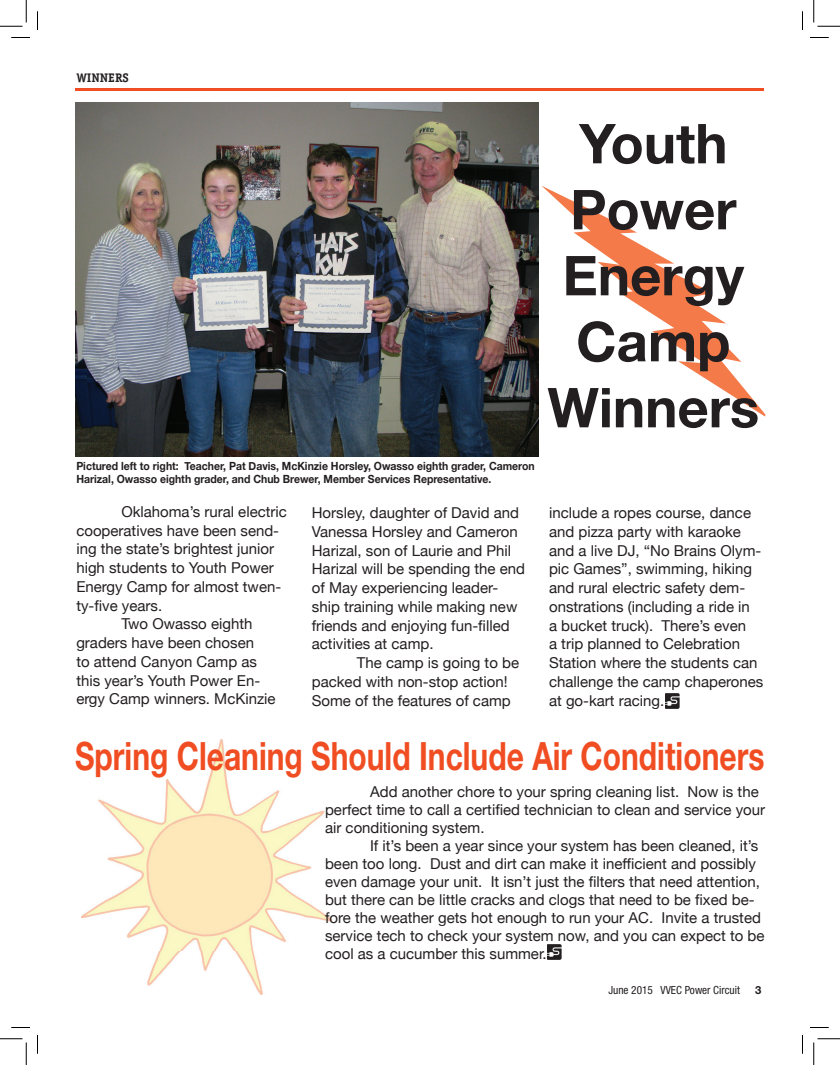
<style>
.page{position:relative;width:840px;height:1065px;background:#fff}
.page>*{position:absolute;margin:0;border:0;box-sizing:border-box;transform-origin:0 0}
.t1{font:700 55px/66px "Helvetica Neue LT Std";color:#231f20;text-align:center}
.t2{font:700 39px "Helvetica Neue LT Std";color:#f04d22;scale:.77 1}
.t3{font:15px/18.8px "Helvetica Neue";color:#231f20}
.t4{font:700 12.5px "Officina Serif";color:#231f20}
.t5{font:700 11.25px/13.5px "Helvetica Neue";color:#231f20;scale:.93 1}
.t6{font:condensed 11.25px "Helvetica Neue LT Std";color:#231f20}
.t7{font:700 11.25px "Helvetica Neue LT Std";color:#231f20}
</style>
<div class="page">
<svg style="left:542px;top:186px;width:223px;height:231px"></svg>
<hr style="left:75px;top:88px;width:689px;height:3px;background:#f04d22">
<img style="left:665px;top:693px;width:15px;height:15px">
<img style="left:75px;top:103px;width:463px;height:354px">
<img style="left:81px;top:739px;width:251px;height:256px">
<img style="left:547px;top:945px;width:14px;height:15px">
<svg style="left:11px;top:37px;width:19px;height:1px"></svg>
<svg style="left:810px;top:37px;width:19px;height:1px"></svg>
<svg style="left:11px;top:1027px;width:19px;height:1px"></svg>
<svg style="left:37px;top:11px;width:1px;height:19px"></svg>
<svg style="left:37px;top:1035px;width:1px;height:19px"></svg>
<svg style="left:802px;top:11px;width:1px;height:19px"></svg>
<svg style="left:802px;top:1035px;width:1px;height:19px"></svg>
<svg style="left:0;top:0;width:27px;height:27px"></svg>
<svg style="left:0;top:1039px;width:27px;height:26px"></svg>
<svg style="left:814px;top:0;width:26px;height:27px"></svg>
<svg style="left:810px;top:1027px;width:30px;height:38px"></svg>
<p class="t4" style="left:76px;top:70px;width:54px">WINNERS</p>
<p class="t5" style="left:76px;top:459px;width:494px">Pictured left to right: Teacher, Pat Davis, McKinzie Horsley, Owasso eighth grader, Cameron<br>Harizal, Owasso eighth grader, and Chub Brewer, Member Services Representative.</p>
<p class="t3" style="left:121px;top:503px;width:167px">Oklahoma’s rural electric</p>
<p class="t3" style="left:76px;top:522px;width:204px">cooperatives have been send-</p>
<p class="t3" style="left:76px;top:540px;width:199px">ing the state’s brightest junior</p>
<p class="t3" style="left:76px;top:559px;width:199px">high students to Youth Power</p>
<p class="t3" style="left:76px;top:578px;width:206px">Energy Camp for almost twen-</p>
<p class="t3" style="left:76px;top:597px;width:87px">ty-five years.</p>
<p class="t3" style="left:121px;top:615px;width:133px">Two Owasso eighth</p>
<p class="t3" style="left:76px;top:634px;width:179px">graders have been chosen</p>
<p class="t3" style="left:76px;top:653px;width:182px">to attend Canyon Camp as</p>
<p class="t3" style="left:76px;top:672px;width:185px">this year’s Youth Power En-</p>
<p class="t3" style="left:76px;top:690px;width:201px">ergy Camp winners. McKinzie</p>
<p class="t3" style="left:312px;top:504px;width:209px">Horsley, daughter of David and</p>
<p class="t3" style="left:312px;top:523px;width:207px">Vanessa Horsley and Cameron</p>
<p class="t3" style="left:312px;top:542px;width:201px">Harizal, son of Laurie and Phil</p>
<p class="t3" style="left:312px;top:560px;width:215px">Harizal will be spending the end</p>
<p class="t3" style="left:312px;top:579px;width:188px">of May experiencing leader-</p>
<p class="t3" style="left:312px;top:598px;width:207px">ship training while making new</p>
<p class="t3" style="left:312px;top:617px;width:199px">friends and enjoying fun-filled</p>
<p class="t3" style="left:312px;top:635px;width:123px">activities at camp.</p>
<p class="t3" style="left:357px;top:654px;width:164px">The camp is going to be</p>
<p class="t3" style="left:312px;top:673px;width:197px">packed with non-stop action!</p>
<p class="t3" style="left:312px;top:692px;width:200px">Some of the features of camp</p>
<p class="t1" style="left:547px;top:110px;width:213px">Youth<br>Power<br>Energy<br>Camp<br>Winners</p>
<p class="t3" style="left:549px;top:504px;width:216px">include a ropes course, dance and pizza party with karaoke and a live DJ, “No Brains Olym&shy;pic Games”, swimming, hiking and rural electric safety dem&shy;onstrations (including a ride in<br>a bucket truck). There’s even<br>a trip planned to Celebration<br>Station where the students can challenge the camp chaperones at go-kart racing.</p>
<p class="t2" style="left:75px;top:732px;width:897px">Spring Cleaning Should Include Air Conditioners</p>
<p class="t3" style="left:370px;top:783px;width:390px">Add another chore to your spring cleaning list. Now is the</p>
<p class="t3" style="left:325px;top:801px;width:442px">perfect time to call a certified technician to clean and service your</p>
<p class="t3" style="left:325px;top:819px;width:161px">air conditioning system.</p>
<p class="t3" style="left:370px;top:837px;width:390px">If it’s been a year since your system has been cleaned, it’s</p>
<p class="t3" style="left:325px;top:855px;width:433px">been too long. Dust and dirt can make it inefficient and possibly</p>
<p class="t3" style="left:325px;top:873px;width:436px">even damage your unit. It isn’t just the filters that need attention,</p>
<p class="t3" style="left:325px;top:891px;width:431px">but there can be little cracks and clogs that need to be fixed be-</p>
<p class="t3" style="left:325px;top:909px;width:437px">fore the weather gets hot enough to run your AC. Invite a trusted</p>
<p class="t3" style="left:325px;top:927px;width:441px">service tech to check your system now, and you can expect to be</p>
<p class="t3" style="left:325px;top:945px;width:223px">cool as a cucumber this summer.</p>
<p class="t6" style="left:608px;top:984px;width:133px">June 2015 VVEC Power Circuit</p>
<p class="t7" style="left:755px;top:983px;width:8px">3</p>
</div>
